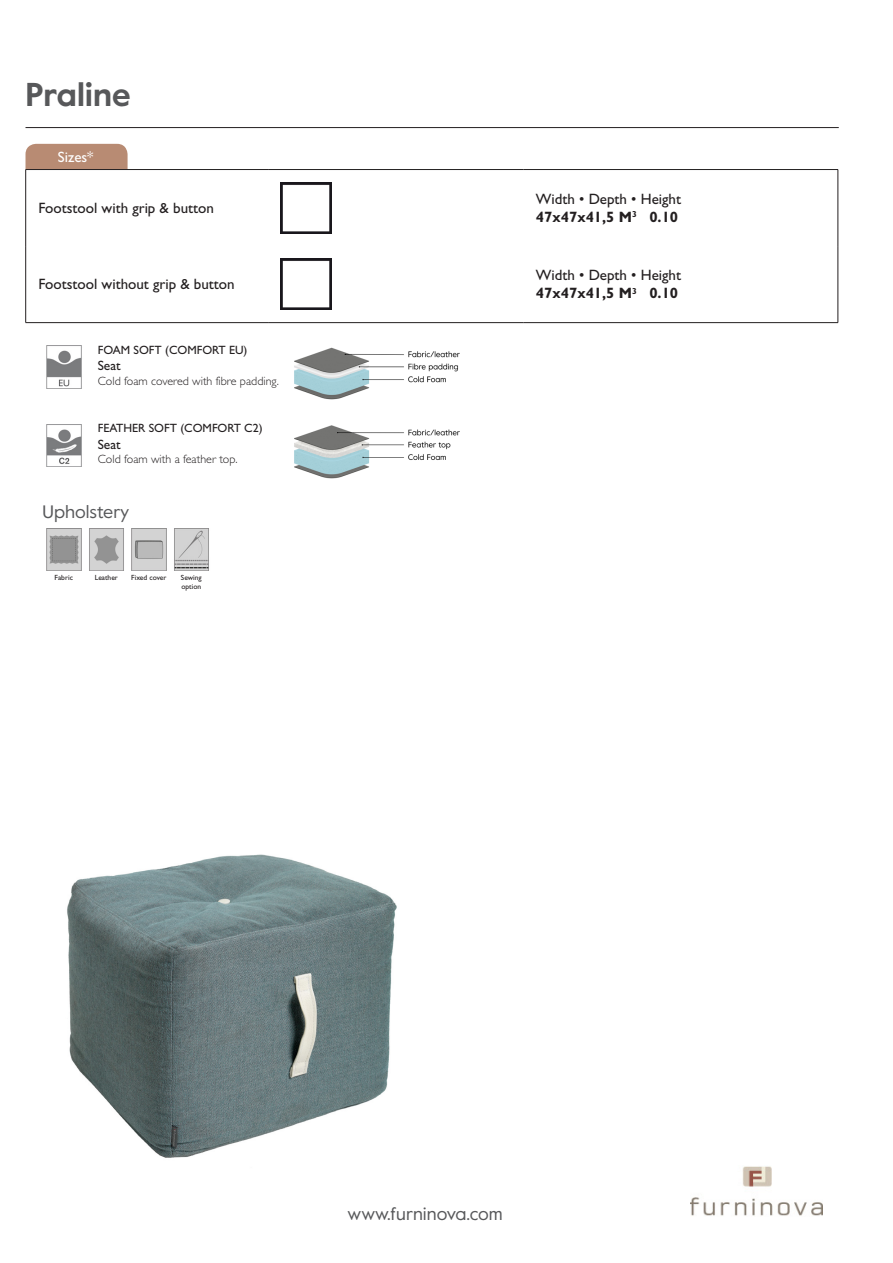
<style>
.page{position:relative;width:893px;height:1263px;background:#fff}
.page>*{position:absolute;margin:0;border:0;box-sizing:border-box;transform-origin:0 0}
.Varumärke{font:700 33px "Value";color:#57585a}
.Web{font:18px "Value";color:#57585a}
.Teknikrubrik{font:18px "Value";color:#57585a}
.TabelltextV{font:15px "Gill Sans Std";color:#231f20}
.Dimensioner{font:15px "Gill Sans Std";color:#231f20}
.TabelltextMatt{font:700 15px "Gill Sans Std";color:#231f20}
.t1{font:15px "Gill Sans Std";color:#fff}
.BeskrivningRubrik{font:13.5px "Gill Sans Std";color:#231f20}
.BeskrivningText{font:300 12px "Gill Sans Std";color:#231f20}
.BeskrivningNamn{font:12px "Gill Sans Std";color:#231f20}
.Ikontext{font:7.5px/9px "Gill Sans Std";color:#231f20}
</style>
<div class="page">
<hr style="left:26px;top:127px;width:813px;height:1px;background:#231f20">
<div style="left:26px;top:144px;width:102px;height:25px;background:#b88b73"></div>
<img style="left:690px;top:1166px;width:133px;height:50px">
<img style="left:67px;top:854px;width:330px;height:304px">
<hr style="left:26px;top:169px;width:242px;height:1px;background:#231f20">
<hr style="left:25px;top:170px;width:1px;height:76px;background:#231f20">
<hr style="left:268px;top:169px;width:255px;height:1px;background:#231f20">
<hr style="left:523px;top:169px;width:315px;height:1px;background:#231f20">
<hr style="left:838px;top:170px;width:1px;height:76px;background:#231f20">
<hr style="left:25px;top:246px;width:1px;height:76px;background:#231f20">
<hr style="left:838px;top:246px;width:1px;height:76px;background:#231f20">
<hr style="left:26px;top:322px;width:242px;height:1px;background:#231f20">
<hr style="left:268px;top:322px;width:255px;height:1px;background:#231f20">
<hr style="left:523px;top:322px;width:315px;height:1px;background:#231f20">
<img style="left:281px;top:182px;width:51px;height:51px">
<img style="left:281px;top:259px;width:51px;height:51px">
<img style="left:46px;top:346px;width:36px;height:42px">
<img style="left:294px;top:347px;width:166px;height:53px">
<img style="left:46px;top:424px;width:36px;height:43px">
<img style="left:294px;top:425px;width:166px;height:54px">
<img style="left:46px;top:528px;width:36px;height:43px">
<svg style="left:89px;top:528px;width:35px;height:43px;fill:#d2d2d2"></svg>
<svg style="left:131px;top:528px;width:36px;height:43px;fill:#cfcfcf"></svg>
<svg style="left:174px;top:528px;width:35px;height:43px;fill:#d2d2d2"></svg>
<p class="Varumärke" style="left:26px;top:72px;width:107px">Praline</p>
<p class="t1" style="left:58px;top:148px;width:37px">Sizes*</p>
<p class="TabelltextV" style="left:38px;top:199px;width:177px">Footstool with grip &amp; button</p>
<p class="TabelltextV" style="left:38px;top:276px;width:198px">Footstool without grip &amp; button</p>
<p class="BeskrivningNamn" style="left:98px;top:343px;width:151px">FOAM SOFT (COMFORT EU)</p>
<p class="BeskrivningRubrik" style="left:98px;top:358px;width:24px">Seat</p>
<p class="BeskrivningText" style="left:98px;top:374px;width:183px">Cold foam covered with fibre padding.</p>
<p class="BeskrivningNamn" style="left:98px;top:421px;width:166px">FEATHER SOFT (COMFORT C2)</p>
<p class="BeskrivningRubrik" style="left:98px;top:436px;width:24px">Seat</p>
<p class="BeskrivningText" style="left:98px;top:452px;width:141px">Cold foam with a feather top.</p>
<p class="Teknikrubrik" style="left:43px;top:499px;width:88px">Upholstery</p>
<p class="Ikontext" style="left:55px;top:573px;width:20px">Fabric</p>
<p class="Ikontext" style="left:95px;top:573px;width:25px">Leather</p>
<p class="Ikontext" style="left:131px;top:573px;width:37px">Fixed cover</p>
<p class="Ikontext" style="left:181px;top:573px;width:22px">Sewing option</p>
<p class="Dimensioner" style="left:536px;top:190px;width:147px">Width • Depth • Height</p>
<p class="TabelltextMatt" style="left:536px;top:208px;width:144px">47x47x41,5 M<sup>3</sup> 0.10</p>
<p class="Dimensioner" style="left:536px;top:267px;width:147px">Width • Depth • Height</p>
<p class="TabelltextMatt" style="left:536px;top:284px;width:144px">47x47x41,5 M<sup>3</sup> 0.10</p>
<p class="Web" style="left:348px;top:1201px;width:157px">www.furninova.com</p>
</div>
